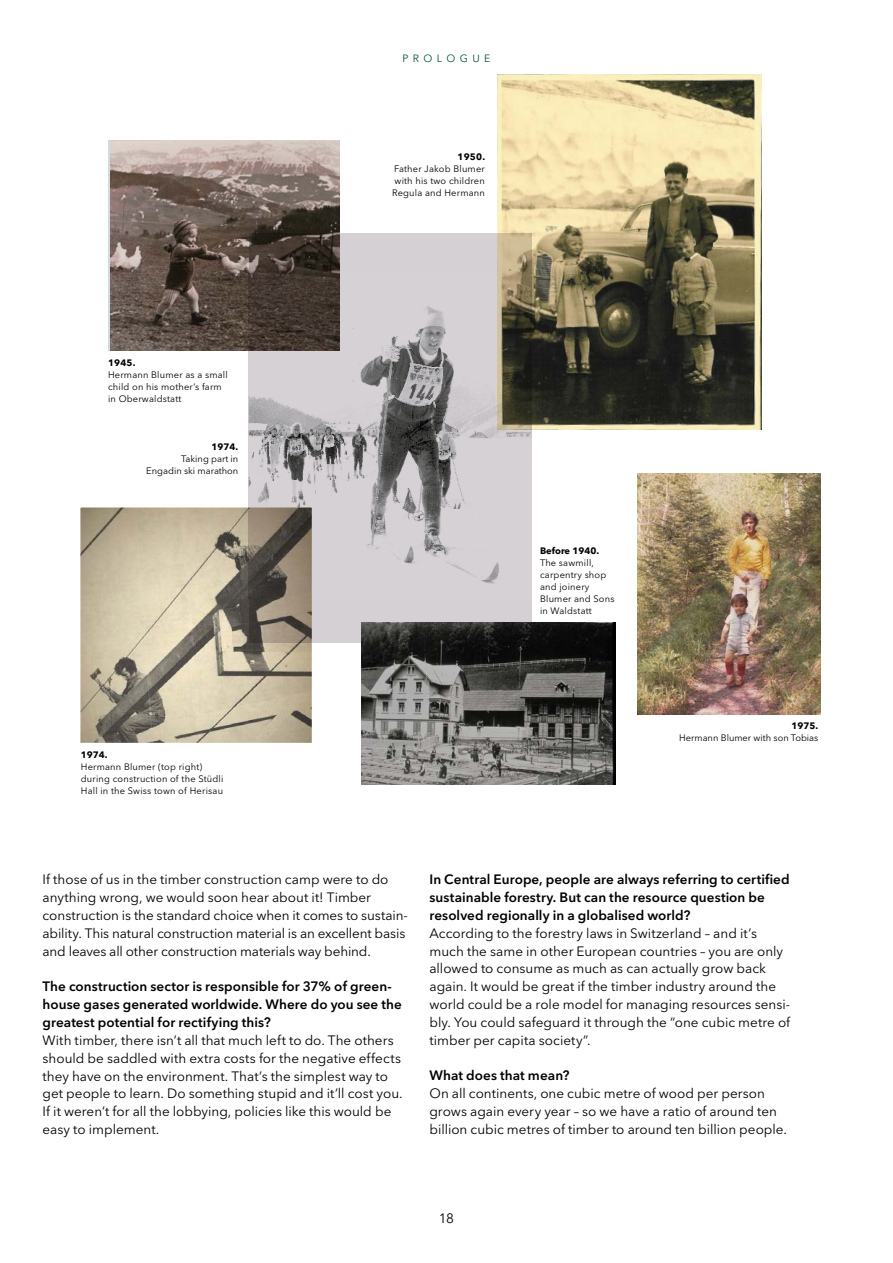
<style>
.page{position:relative;width:893px;height:1263px;background:#fff}
.page>*{position:absolute;margin:0;border:0;box-sizing:border-box;transform-origin:0 0}
.t1{font:13.5px/17.9px "Avenir Next LT Pro";color:#000}
.t2{font:600 13.5px/17.9px "Avenir Next LT Pro";letter-spacing:.005em;color:#000}
.t3{font:10.5px "Avenir Next LT Pro";letter-spacing:.415em;color:#00523f}
.t4{font:9.3px/12px "Avenir Next LT Pro";letter-spacing:.02em;color:#000}
.t5{font:9.3px/12px "Avenir Next LT Pro";color:#000;text-align:right}
.t6{font:700 9.3px "Avenir Next LT Pro";color:#000}
</style>
<div class="page">
<div style="left:249px;top:233px;width:282px;height:410px;background:#d5d0d4"></div>
<img style="left:249px;top:306px;width:282px;height:278px">
<img style="left:111px;top:141px;width:229px;height:210px">
<img style="left:497px;top:74px;width:264px;height:356px">
<img style="left:82px;top:509px;width:229px;height:232px">
<div style="left:79px;top:506px;width:235px;height:238px;border:2px solid #fff"></div>
<div style="left:361px;top:623px;width:254px;height:166px;background:linear-gradient(to right,#fff,#fff)"></div>
<img style="left:361px;top:623px;width:254px;height:161px">
<img style="left:638px;top:474px;width:183px;height:240px">
<p class="t3" style="left:402px;top:52px;width:89px">PROLOGUE</p>
<p class="t6" style="left:108px;top:357px;width:29px">1945.</p>
<p class="t4" style="left:108px;top:369px;width:121px">Hermann Blumer as a small child on his mother’s farm in Oberwaldstatt</p>
<p class="t6" style="left:211px;top:441px;width:28px">1974.</p>
<p class="t5" style="left:146px;top:452px;width:93px">Taking part in<br>Engadin ski marathon</p>
<p class="t6" style="left:81px;top:749px;width:28px">1974.</p>
<p class="t4" style="left:81px;top:761px;width:144px">Hermann Blumer (top right) during construction of the Stüdli<br>Hall in the Swiss town of Herisau</p>
<p class="t6" style="left:458px;top:151px;width:29px">1950.</p>
<p class="t4" style="left:392px;top:163px;width:94px;text-align:justify">Father Jakob Blumer with his two children Regula and Hermann</p>
<p class="t6" style="left:540px;top:545px;width:61px">Before 1940.</p>
<p class="t4" style="left:540px;top:557px;width:76px">The sawmill, carpentry shop and joinery<br>Blumer and Sons in Waldstatt</p>
<p class="t6" style="left:791px;top:720px;width:28px">1975.</p>
<p class="t5" style="left:679px;top:732px;width:141px">Hermann Blumer with son Tobias</p>
<p class="t1" style="left:43px;top:870px;width:367px">If those of us in the timber construction camp were to do anything wrong, we would soon hear about it! Timber construction is the standard choice when it comes to sustain&shy;ability. This natural construction material is an excellent basis and leaves all other construction materials way behind.</p>
<p class="t2" style="left:43px;top:977px;width:361px">The construction sector is responsible for 37% of green&shy;house gases generated worldwide. Where do you see the greatest potential for rectifying this?</p>
<p class="t1" style="left:43px;top:1031px;width:362px">With timber, there isn’t all that much left to do. The others should be saddled with extra costs for the negative effects they have on the environment. That’s the simplest way to get people to learn. Do something stupid and it’ll cost you.<br>If it weren’t for all the lobbying, policies like this would be easy to implement.</p>
<p class="t2" style="left:429px;top:870px;width:362px">In Central Europe, people are always referring to certified sustainable forestry. But can the resource question be resolved regionally in a globalised world?</p>
<p class="t1" style="left:429px;top:924px;width:362px">According to the forestry laws in Switzerland – and it’s much the same in other European countries – you are only allowed to consume as much as can actually grow back again. It would be great if the timber industry around the world could be a role model for managing resources sensi&shy;bly. You could safeguard it through the “one cubic metre of timber per capita society”.</p>
<p class="t2" style="left:429px;top:1067px;width:142px">What does that mean?</p>
<p class="t1" style="left:429px;top:1085px;width:359px">On all continents, one cubic metre of wood per person grows again every year – so we have a ratio of around ten billion cubic metres of timber to around ten billion people.</p>
<p class="t1" style="left:439px;top:1210px;width:17px">18</p>
</div>
